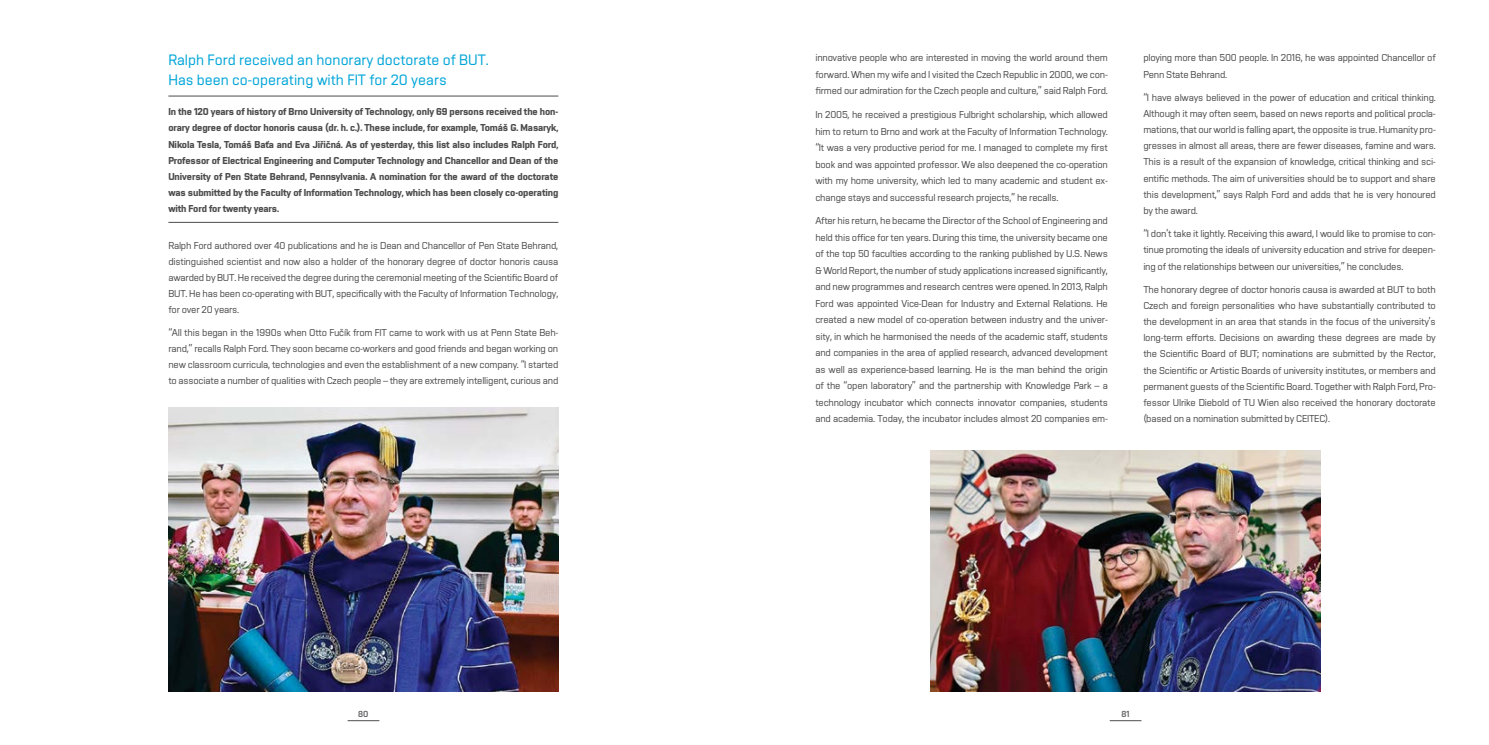
<style>
.page{position:relative;width:1489px;height:745px;background:#fff}
.page>*{position:absolute;margin:0;border:0;box-sizing:border-box;transform-origin:0 0}
.t1{font:15px/20px "Vafle Light VUT";color:#00a5d8}
.t2{font:10px/16.5px "Vafle Light VUT";letter-spacing:-.02em;color:#4d4d4f;text-align:justify}
.t3{font:700 10px/16px "Vafle VUT";letter-spacing:-.01em;color:#4d4d4f;text-align:justify}
.t4{font:8.75px "Vafle VUT";color:#606163}
</style>
<div class="page">
<hr style="left:347px;top:720px;width:32px;height:1px;background:#4d4d4f">
<hr style="left:1109px;top:720px;width:32px;height:1px;background:#4d4d4f">
<hr style="left:168px;top:96px;width:390px;height:1px;background:#4d4d4f">
<hr style="left:168px;top:222px;width:390px;height:1px;background:#4d4d4f">
<img style="left:168px;top:407px;width:390px;height:284px">
<img style="left:930px;top:450px;width:390px;height:241px">
<h1 class="t1" style="left:168px;top:50px;width:320px">Ralph Ford received an honorary doctorate of BUT.<br>Has been co-operating with FIT for 20 years</h1>
<p class="t3" style="left:168px;top:104px;width:391px">In the 120 years of history of Brno University of Technology, only 69 persons received the hon&shy;orary degree of doctor honoris causa (dr. h. c.). These include, for example, Tomáš G. Masaryk, Nikola Tesla, Tomáš Baťa and Eva Jiřičná. As of yesterday, this list also includes Ralph Ford, Professor of Electrical Engineering and Computer Technology and Chancellor and Dean of the University of Pen State Behrand, Pennsylvania. A nomination for the award of the doctorate was submitted by the Faculty of Information Technology, which has been closely co-operating with Ford for twenty years.</p>
<p class="t2" style="left:168px;top:237px;width:391px;line-height:16px">Ralph Ford authored over 40 publications and he is Dean and Chancellor of Pen State Behrand, distinguished scientist and now also a holder of the honorary degree of doctor honoris causa awarded by BUT. He received the degree during the ceremonial meeting of the Scientific Board of BUT. He has been co-operating with BUT, specifically with the Faculty of Information Technology, for over 20 years.</p>
<p class="t2" style="left:168px;top:324px;width:391px;line-height:16px">“All this began in the 1990s when Otto Fučík from FIT came to work with us at Penn State Beh&shy;rand,” recalls Ralph Ford. They soon became co-workers and good friends and began working on new classroom curricula, technologies and even the establishment of a new company. “I started to associate a number of qualities with Czech people – they are extremely intelligent, curious and</p>
<p class="t2" style="left:815px;top:49px;width:294px">innovative people who are interested in moving the world around them forward. When my wife and I visited the Czech Republic in 2000, we con&shy;firmed our admiration for the Czech people and culture,” said Ralph Ford.</p>
<p class="t2" style="left:815px;top:106px;width:294px">In 2005, he received a prestigious Fulbright scholarship, which allowed him to return to Brno and work at the Faculty of Information Technology. “It was a very productive period for me. I managed to complete my first book and was appointed professor. We also deepened the co-operation with my home university, which led to many academic and student ex&shy;change stays and successful research projects,” he recalls.</p>
<p class="t2" style="left:815px;top:212px;width:294px">After his return, he became the Director of the School of Engineering and held this office for ten years. During this time, the university became one of the top 50 faculties according to the ranking published by U.S. News &amp; World Report, the number of study applications increased significantly, and new programmes and research centres were opened. In 2013, Ralph Ford was appointed Vice-Dean for Industry and External Relations. He created a new model of co-operation between industry and the univer&shy;sity, in which he harmonised the needs of the academic staff, students and companies in the area of applied research, advanced development as well as experience-based learning. He is the man behind the origin of the “open laboratory” and the partnership with Knowledge Park – a technology incubator which connects innovator companies, students and academia. Today, the incubator includes almost 20 companies em-</p>
<p class="t2" style="left:1143px;top:50px;width:294px;line-height:16.1px">ploying more than 500 people. In 2016, he was appointed Chancellor of<br>Penn State Behrand.</p>
<p class="t2" style="left:1143px;top:89px;width:294px;line-height:16.1px">“I have always believed in the power of education and critical thinking.<br>Although it may often seem, based on news reports and political procla&shy;mations, that our world is falling apart, the opposite is true. Humanity pro&shy;gresses in almost all areas, there are fewer diseases, famine and wars.<br>This is a result of the expansion of knowledge, critical thinking and sci&shy;entific methods. The aim of universities should be to support and share this development,” says Ralph Ford and adds that he is very honoured by the award.</p>
<p class="t2" style="left:1143px;top:225px;width:294px;line-height:16.1px">“I don’t take it lightly. Receiving this award, I would like to promise to con&shy;tinue promoting the ideals of university education and strive for deepen&shy;ing of the relationships between our universities,” he concludes.</p>
<p class="t2" style="left:1143px;top:281px;width:294px;line-height:16.1px">The honorary degree of doctor honoris causa is awarded at BUT to both Czech and foreign personalities who have substantially contributed to the development in an area that stands in the focus of the university’s long-term efforts. Decisions on awarding these degrees are made by the Scientific Board of BUT; nominations are submitted by the Rector, the Scientific or Artistic Boards of university institutes, or members and permanent guests of the Scientific Board. Together with Ralph Ford, Pro&shy;fessor Ulrike Diebold of TU Wien also received the honorary doctorate (based on a nomination submitted by CEITEC).</p>
<p class="t4" style="left:358px;top:708px;width:12px">80</p>
<p class="t4" style="left:1121px;top:708px;width:10px">81</p>
</div>
